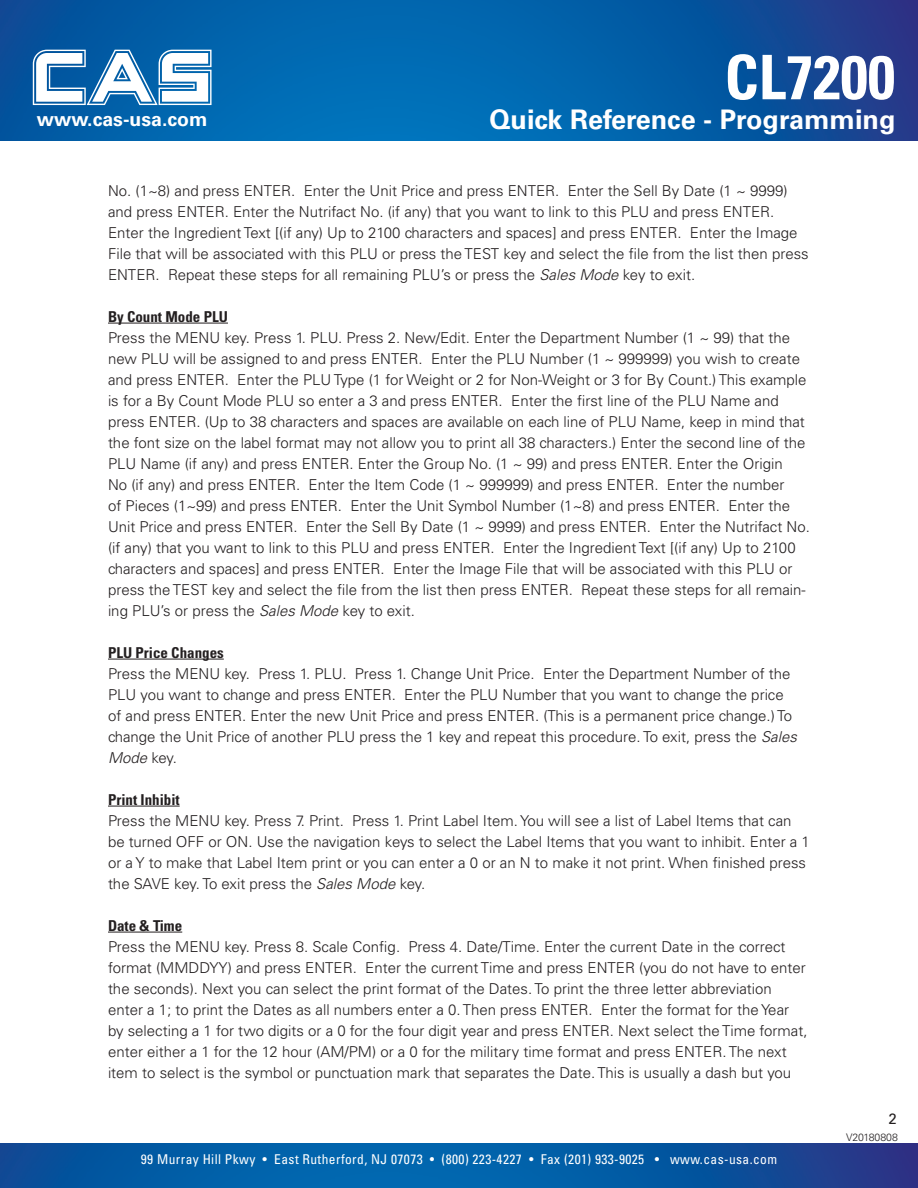
<style>
.page{position:relative;width:918px;height:1188px;background:#fff}
.page>*{position:absolute;margin:0;border:0;box-sizing:border-box;transform-origin:0 0}
.t1{font:700 condensed 61.5px "Univers LT Std";color:#fff}
.t2{font:700 27px "Univers LT Std";color:#fff}
.t3{font:700 19.5px "Univers LT Std";color:#fff}
.t4{font:300 15px/21px "Univers LT Std";color:#231f20}
.t5{font:700 condensed 15px "Univers LT Std";color:#231f20}
.t6{font:15px "Univers LT Std";color:#231f20}
.t7{font:condensed 13.5px "Univers LT Std";letter-spacing:.03em;color:#fff}
.t8{font:300 10.5px "Univers LT Std";color:#231f20}
.s1{font-style:italic}
</style>
<div class="page">
<img style="left:0;top:0;width:918px;height:140px">
<svg style="left:33px;top:50px;width:179px;height:55px"></svg>
<img style="left:0;top:1144px;width:918px;height:44px">
<hr style="left:108px;top:323px;width:120px;height:1px;background:#231f20">
<hr style="left:108px;top:659px;width:116px;height:1px;background:#231f20">
<hr style="left:108px;top:806px;width:72px;height:1px;background:#231f20">
<hr style="left:108px;top:932px;width:74px;height:1px;background:#231f20">
<h3 class="t3" style="left:37px;top:108px;width:172px">www.cas-usa.com</h3>
<h1 class="t1" style="left:724px;top:40px;width:172px">CL7200</h1>
<h2 class="t2" style="left:490px;top:104px;width:407px">Quick Reference - Programming</h2>
<p class="t4" style="left:108px;top:180px;width:702px">No. (1~8) and press ENTER. Enter the Unit Price and press ENTER. Enter the Sell By Date (1 ~ 9999) and press ENTER. Enter the Nutrifact No. (if any) that you want to link to this PLU and press ENTER.<br>Enter the Ingredient Text [(if any) Up to 2100 characters and spaces] and press ENTER. Enter the Image File that will be associated with this PLU or press the TEST key and select the file from the list then press ENTER. Repeat these steps for all remaining PLU’s or press the <span class="s1">Sales Mode</span> key to exit.</p>
<p class="t5" style="left:108px;top:307px;width:121px">By Count Mode PLU</p>
<p class="t4" style="left:108px;top:327px;width:703px">Press the MENU key. Press 1. PLU. Press 2. New/Edit. Enter the Department Number (1 ~ 99) that the new PLU will be assigned to and press ENTER. Enter the PLU Number (1 ~ 999999) you wish to create and press ENTER. Enter the PLU Type (1 for Weight or 2 for Non-Weight or 3 for By Count.) This example is for a By Count Mode PLU so enter a 3 and press ENTER. Enter the first line of the PLU Name and press ENTER. (Up to 38 characters and spaces are available on each line of PLU Name, keep in mind that the font size on the label format may not allow you to print all 38 characters.) Enter the second line of the PLU Name (if any) and press ENTER. Enter the Group No. (1 ~ 99) and press ENTER. Enter the Origin<br>No (if any) and press ENTER. Enter the Item Code (1 ~ 999999) and press ENTER. Enter the number<br>of Pieces (1~99) and press ENTER. Enter the Unit Symbol Number (1~8) and press ENTER. Enter the Unit Price and press ENTER. Enter the Sell By Date (1 ~ 9999) and press ENTER. Enter the Nutrifact No. (if any) that you want to link to this PLU and press ENTER. Enter the Ingredient Text [(if any) Up to 2100 characters and spaces] and press ENTER. Enter the Image File that will be associated with this PLU or press the TEST key and select the file from the list then press ENTER. Repeat these steps for all remain&shy;ing PLU’s or press the <span class="s1">Sales Mode</span> key to exit.</p>
<p class="t5" style="left:108px;top:643px;width:117px">PLU Price Changes</p>
<p class="t4" style="left:108px;top:663px;width:690px">Press the MENU key. Press 1. PLU. Press 1. Change Unit Price. Enter the Department Number of the PLU you want to change and press ENTER. Enter the PLU Number that you want to change the price of and press ENTER. Enter the new Unit Price and press ENTER. (This is a permanent price change.) To change the Unit Price of another PLU press the 1 key and repeat this procedure. To exit, press the <span class="s1">Sales Mode</span> key.</p>
<p class="t5" style="left:108px;top:790px;width:73px">Print Inhibit</p>
<p class="t4" style="left:108px;top:810px;width:703px">Press the MENU key. Press 7. Print. Press 1. Print Label Item. You will see a list of Label Items that can be turned OFF or ON. Use the navigation keys to select the Label Items that you want to inhibit. Enter a 1 or a Y to make that Label Item print or you can enter a 0 or an N to make it not print. When finished press the SAVE key. To exit press the <span class="s1">Sales Mode</span> key.</p>
<p class="t5" style="left:108px;top:916px;width:76px">Date &amp; Time</p>
<p class="t4" style="left:108px;top:936px;width:701px">Press the MENU key. Press 8. Scale Config. Press 4. Date/Time. Enter the current Date in the correct format (MMDDYY) and press ENTER. Enter the current Time and press ENTER (you do not have to enter the seconds). Next you can select the print format of the Dates. To print the three letter abbreviation enter a 1; to print the Dates as all numbers enter a 0. Then press ENTER. Enter the format for the Year by selecting a 1 for two digits or a 0 for the four digit year and press ENTER. Next select the Time format, enter either a 1 for the 12 hour (AM/PM) or a 0 for the military time format and press ENTER. The next item to select is the symbol or punctuation mark that separates the Date. This is usually a dash but you</p>
<p class="t7" style="left:141px;top:1150px;width:638px">99 Murray Hill Pkwy • East Rutherford, NJ 07073 • (800) 223-4227 • Fax (201) 933-9025 • www.cas-usa.com</p>
<p class="t6" style="left:889px;top:1110px;width:10px">2</p>
<p class="t8" style="left:846px;top:1131px;width:53px">V20180808</p>
</div>
